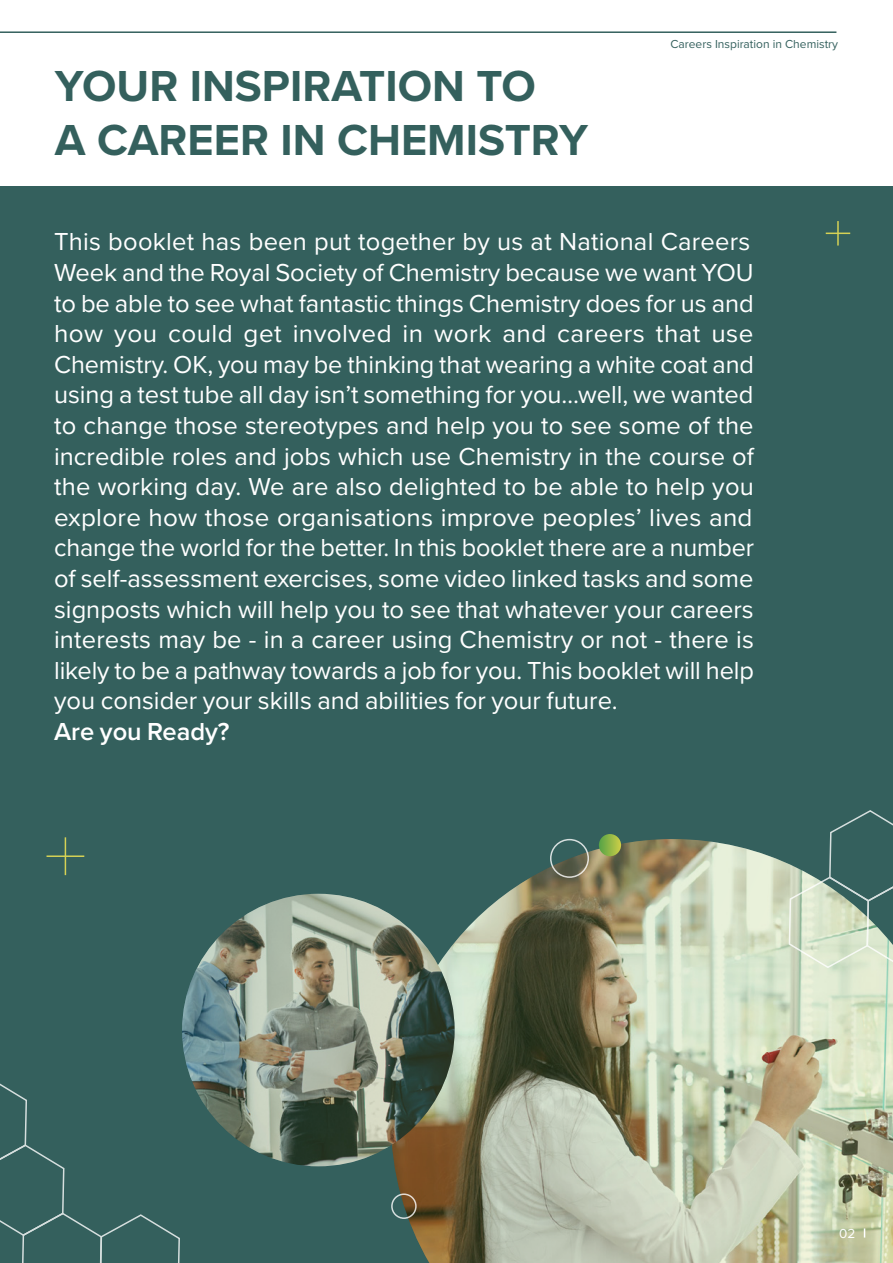
<style>
.page{position:relative;width:893px;height:1263px;background:#fff}
.page>*{position:absolute;margin:0;border:0;box-sizing:border-box;transform-origin:0 0}
.t1{font:700 45px/54px "Proxima Nova";color:#34605d}
.t2{font:25.5px/30.6px "Proxima Nova";color:#fff}
.t3{font:600 25.5px "Proxima Nova";color:#fff}
.t4{font:13.5px "Proxima Nova";color:#fff}
.t5{font:12px "Proxima Nova";color:#34605d}
</style>
<div class="page">
<hr style="left:0;top:31px;width:836px;height:2px;background:#34605d">
<div style="left:0;top:187px;width:893px;height:1076px;background:#34605d"></div>
<hr style="left:47px;top:855px;width:37px;height:2px;background:#d5d155">
<hr style="left:65px;top:837px;width:1px;height:38px;background:#d5d155">
<img style="left:391px;top:839px;width:502px;height:424px">
<svg style="left:789px;top:810px;width:104px;height:160px"></svg>
<img style="left:182px;top:894px;width:273px;height:272px">
<div style="left:550px;top:839px;width:39px;height:39px;border:2px solid #fff;border-radius:50%"></div>
<div style="left:391px;top:1193px;width:26px;height:26px;border:2px solid #fff;border-radius:50%"></div>
<div style="left:599px;top:834px;width:22px;height:22px;background:linear-gradient(to right,#57a346,#c3c947);border-radius:11px"></div>
<svg style="left:0;top:1083px;width:180px;height:180px"></svg>
<svg style="left:826px;top:233px;width:24px;height:1px"></svg>
<hr style="left:837px;top:221px;width:2px;height:25px;background:#d5d155">
<h1 class="t1" style="left:55px;top:58px;width:535px">YOUR INSPIRATION TO<br>A CAREER IN CHEMISTRY</h1>
<p class="t5" style="left:670px;top:35px;width:169px">Careers Inspiration in Chemistry</p>
<p class="t2" style="left:54px;top:225px;width:701px">This booklet has been put together by us at National Careers Week and the Royal Society of Chemistry because we want YOU to be able to see what fantastic things Chemistry does for us and how you could get involved in work and careers that use Chemistry. OK, you may be thinking that wearing a white coat and using a test tube all day isn’t something for you…well, we wanted to change those stereotypes and help you to see some of the incredible roles and jobs which use Chemistry in the course of the working day. We are also delighted to be able to help you explore how those organisations improve peoples’ lives and change the world for the better. In this booklet there are a number of self-assessment exercises, some video linked tasks and some signposts which will help you to see that whatever your careers interests may be - in a career using Chemistry or not - there is likely to be a pathway towards a job for you. This booklet will help you consider your skills and abilities for your future.</p>
<p class="t3" style="left:54px;top:712px;width:177px">Are you Ready?</p>
<p class="t4" style="left:839px;top:1223px;width:18px">02</p>
</div>
